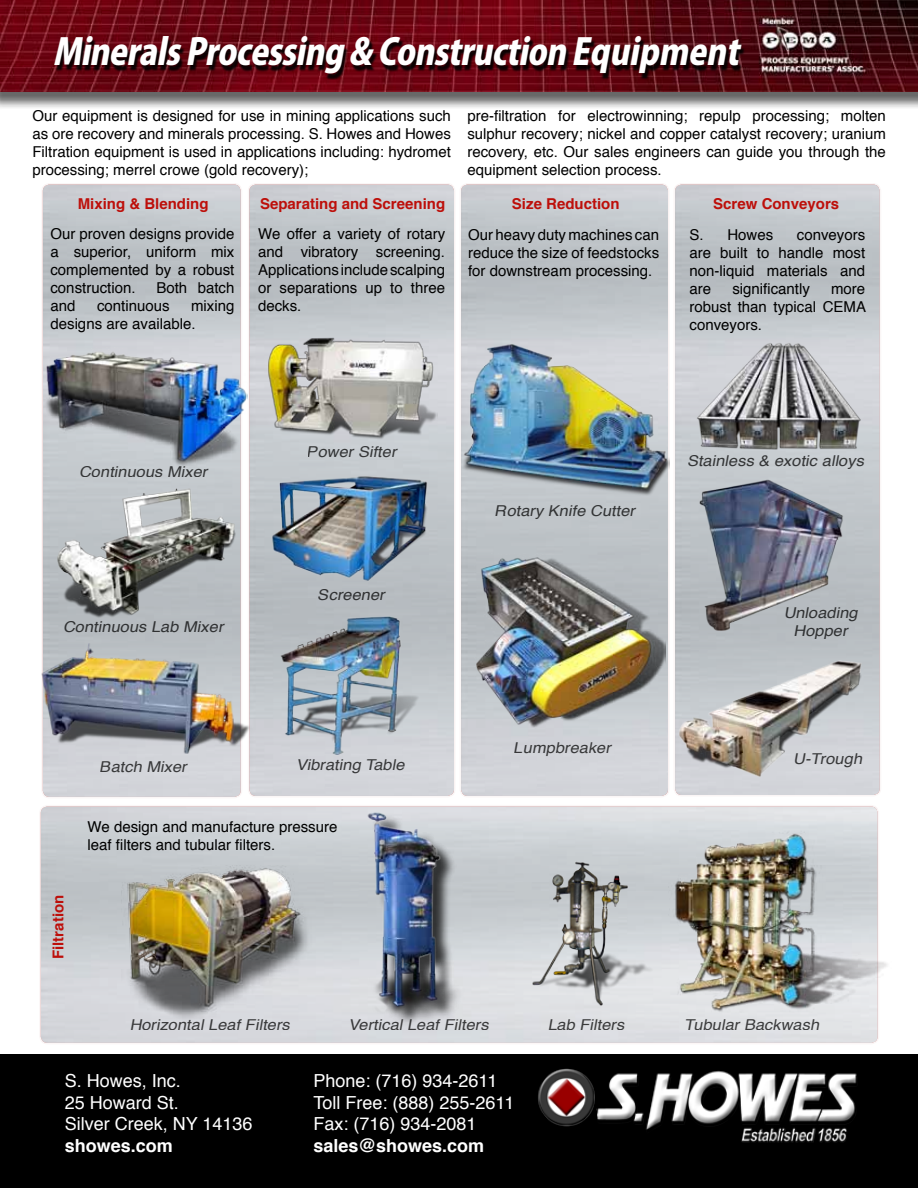
<style>
.page{position:relative;width:918px;height:1188px;background:#fff}
.page>*{position:absolute;margin:0;border:0;box-sizing:border-box;transform-origin:0 0}
.t1{font:italic 800 36px "Koz Go Pro";color:#fff;scale:.9 1}
.t2{font:18px/21.6px "Helvetica";color:#fff}
.t3{font:700 18px "Helvetica";color:#fff}
.t4{font:15px/18px "Helvetica";color:#000;text-align:justify}
.t5{font:italic 15px/18px "Helvetica";color:#000;text-align:center;scale:1.1 1}
.t6{font:700 15px "Helvetica";color:#bd0f0a}
</style>
<div class="page">
<div style="left:0;top:1055px;width:918px;height:133px;background:#000"></div>
<img style="left:538px;top:1068px;width:319px;height:75px">
<div style="left:0;top:0;width:918px;height:110px;background:#000;opacity:.6"></div>
<img style="left:0;top:0;width:918px;height:92px">
<div style="left:54px;top:39px;width:692px;height:41px;background:#000;opacity:.9"></div>
<div style="left:39px;top:805px;width:840px;height:239px;border:2px solid #f8f0f0;border-radius:8px"></div>
<img style="left:668px;top:822px;width:219px;height:195px">
<img style="left:525px;top:858px;width:132px;height:154px">
<img style="left:122px;top:865px;width:197px;height:158px">
<div style="left:371px;top:815px;width:95px;height:215px;background:#000;opacity:.75"></div>
<img style="left:363px;top:807px;width:95px;height:209px">
<div style="left:248px;top:183px;width:208px;height:614px;border:2px solid #f8f0f0;border-radius:7px"></div>
<div style="left:460px;top:183px;width:210px;height:614px;border:2px solid #f8f0f0;border-radius:8px"></div>
<div style="left:674px;top:183px;width:207px;height:614px;border:2px solid #f8f0f0;border-radius:7px"></div>
<div style="left:41px;top:183px;width:201px;height:615px;border:2px solid #f8f0f0;border-radius:8px"></div>
<img style="left:55px;top:485px;width:182px;height:137px">
<img style="left:460px;top:340px;width:210px;height:155px">
<img style="left:475px;top:553px;width:190px;height:176px">
<img style="left:694px;top:336px;width:168px;height:122px">
<img style="left:41px;top:644px;width:210px;height:114px">
<img style="left:678px;top:658px;width:186px;height:122px">
<img style="left:278px;top:609px;width:147px;height:146px">
<img style="left:41px;top:347px;width:207px;height:119px">
<img style="left:690px;top:476px;width:158px;height:158px">
<img style="left:269px;top:474px;width:165px;height:109px">
<img style="left:266px;top:335px;width:171px;height:105px">
<h1 class="t1" style="left:53px;top:29px;width:774px">MineralsProcessing &amp; Construction Equipment</h1>
<p class="t4" style="left:32px;top:107px;width:420px">Our equipment is designed for use in mining applications such as ore recovery and minerals processing. S. Howes and Howes Filtration equipment is used in applications including: hydromet processing; merrel crowe (gold recovery);</p>
<p class="t4" style="left:467px;top:107px;width:420px">pre-filtration for electrowinning; repulp processing; molten sulphur recovery; nickel and copper catalyst recovery; uranium recovery, etc. Our sales engineers can guide you through the equipment selection process.</p>
<p class="t6" style="left:78px;top:192px;width:132px">Mixing &amp; Blending</p>
<p class="t6" style="left:512px;top:192px;width:109px">Size Reduction</p>
<p class="t4" style="left:50px;top:225px;width:186px">Our proven designs provide a superior, uniform mix complemented by a robust construction.</p>
<p class="t6" style="left:260px;top:192px;width:187px">Separating and Screening</p>
<p class="t4" style="left:258px;top:225px;width:189px">We offer a variety of rotary and vibratory screening.<br>Applications include scalping or separations up to three decks.</p>
<p class="t4" style="left:468px;top:226px;width:193px">Our heavy duty machines can reduce the size of feedstocks for downstream processing.</p>
<p class="t4" style="left:156px;top:279px;width:80px">Both batch</p>
<p class="t4" style="left:50px;top:297px;width:27px">and</p>
<p class="t4" style="left:97px;top:297px;width:74px">continuous</p>
<p class="t4" style="left:50px;top:297px;width:186px;text-indent:141px">mixing designs are available.</p>
<p class="t6" style="left:713px;top:192px;width:127px">Screw Conveyors</p>
<p class="t4" style="left:690px;top:226px;width:85px">S. Howes</p>
<p class="t4" style="left:690px;top:226px;width:177px;text-indent:107px">conveyors are built to handle most non-liquid materials and are</p>
<p class="t4" style="left:732px;top:280px;width:79px">significantly</p>
<p class="t4" style="left:690px;top:280px;width:178px;text-indent:142px">more robust than typical CEMA conveyors.</p>
<p class="t5" style="left:79px;top:463px;width:122px">Continuous Mixer</p>
<p class="t5" style="left:63px;top:618px;width:151px">Continuous Lab Mixer</p>
<p class="t5" style="left:100px;top:758px;width:85px">Batch Mixer</p>
<p class="t5" style="left:307px;top:443px;width:87px">PowerSifter</p>
<p class="t5" style="left:318px;top:586px;width:66px">Screener</p>
<p class="t5" style="left:296px;top:757px;width:104px">Vibrating Table</p>
<p class="t6" style="left:46px;top:959px;width:66px;rotate:-90deg">Filtration</p>
<p class="t4" style="left:88px;top:818px;width:251px">We design and manufacture pressure leaf filters and tubular filters.</p>
<p class="t5" style="left:495px;top:502px;width:133px">Rotary Knife Cutter</p>
<p class="t5" style="left:514px;top:739px;width:94px">Lumpbreaker</p>
<p class="t5" style="left:687px;top:452px;width:166px">Stainless &amp; exotic alloys</p>
<p class="t5" style="left:783px;top:604px;width:73px">Unloading<br>Hopper</p>
<p class="t5" style="left:793px;top:750px;width:68px">U-Trough</p>
<p class="t5" style="left:129px;top:1016px;width:151px">HorizontalLeafFilters</p>
<p class="t5" style="left:348px;top:1016px;width:133px">VerticalLeafFilters</p>
<p class="t5" style="left:547px;top:1016px;width:75px">Lab Filters</p>
<p class="t5" style="left:684px;top:1016px;width:128px">TubularBackwash</p>
<p class="t2" style="left:65px;top:1071px;width:189px">S. Howes, Inc.<br>25 Howard St.<br>Silver Creek, NY 14136</p>
<p class="t3" style="left:65px;top:1131px;width:110px">showes.com</p>
<p class="t2" style="left:314px;top:1071px;width:202px">Phone: (716) 934-2611<br>Toll Free: (888) 255-2611<br>Fax: (716) 934-2081</p>
<p class="t3" style="left:314px;top:1131px;width:172px">sales@showes.com</p>
</div>
